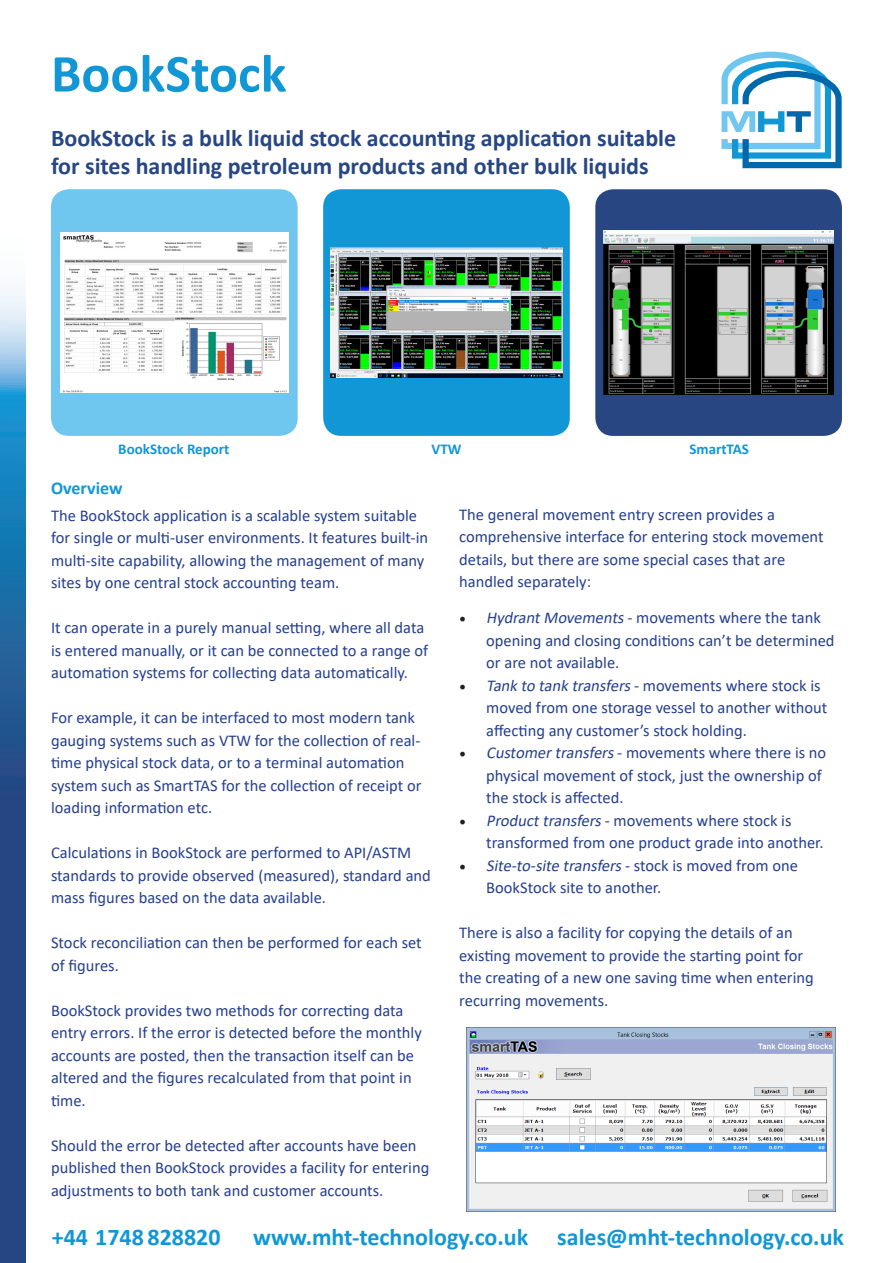
<style>
.page{position:relative;width:893px;height:1263px;background:#fff}
.page>*{position:absolute;margin:0;border:0;box-sizing:border-box;transform-origin:0 0}
.t1{font:700 54px "Calibri";color:#1197d6}
.t2{font:700 24px/28.8px "Calibri";color:#274682}
.t3{font:700 24px "Calibri";color:#1197d6}
.t4{font:700 18px "Calibri";color:#1197d6}
.t5{font:16.5px/22.5px "Calibri";color:#253f8e}
.t6{font:700 15px "Calibri";color:#1197d6}
.s1{font-family:"Minion Pro";font-size:18px;color:#231f20}
.s2{font-style:italic}
</style>
<div class="page">
<svg style="left:0;top:289px;width:26px;height:974px;background:#31669e"></svg>
<svg style="left:721px;top:51px;width:121px;height:118px"></svg>
<div style="left:51px;top:189px;width:247px;height:247px;background:#6fc6ef;border-radius:18px"></div>
<div style="left:323px;top:189px;width:247px;height:247px;background:#1197d6;border-radius:18px"></div>
<div style="left:595px;top:189px;width:247px;height:247px;background:#274682;border-radius:18px"></div>
<img style="left:330px;top:247px;width:232px;height:131px">
<img style="left:61px;top:233px;width:227px;height:159px">
<img style="left:466px;top:1027px;width:369px;height:185px">
<img style="left:604px;top:230px;width:229px;height:165px">
<p class="t1" style="left:51px;top:35px;width:237px">BookStock</p>
<h2 class="t2" style="left:51px;top:123px;width:627px">BookStock is a bulk liquid stock accounting application suitable for sites handling petroleum products and other bulk liquids</h2>
<p class="t6" style="left:118px;top:438px;width:113px">BookStock Report</p>
<p class="t6" style="left:432px;top:438px;width:31px">VTW</p>
<p class="t6" style="left:689px;top:438px;width:61px">SmartTAS</p>
<p class="t4" style="left:51px;top:475px;width:73px">Overview</p>
<p class="t5" style="left:51px;top:504px;width:379px">The BookStock application is a scalable system suitable for single or multi-user environments. It features built-in multi-site capability, allowing the management of many sites by one central stock accounting team.</p>
<p class="t5" style="left:51px;top:616px;width:379px">It can operate in a purely manual setting, where all data is entered manually, or it can be connected to a range of automation systems for collecting data automatically.</p>
<p class="t5" style="left:51px;top:706px;width:372px">For example, it can be interfaced to most modern tank gauging systems such as VTW for the collection of real&shy;time physical stock data, or to a terminal automation system such as SmartTAS for the collection of receipt or loading information etc.</p>
<p class="t5" style="left:51px;top:841px;width:381px">Calculations in BookStock are performed to API/ASTM standards to provide observed (measured), standard and mass figures based on the data available.</p>
<p class="t5" style="left:51px;top:931px;width:372px">Stock reconciliation can then be performed for each set of figures.</p>
<p class="t5" style="left:51px;top:999px;width:372px">BookStock provides two methods for correcting data entry errors. If the error is detected before the monthly accounts are posted, then the transaction itself can be altered and the figures recalculated from that point in time.</p>
<p class="t5" style="left:51px;top:1134px;width:380px">Should the error be detected after accounts have been published then BookStock provides a facility for entering adjustments to both tank and customer accounts.</p>
<p class="t5" style="left:459px;top:502px;width:366px">The general movement entry screen provides a comprehensive interface for entering stock movement details, but there are some special cases that are handled separately:</p>
<p class="t5" style="left:486px;top:606px;width:350px;text-indent:-27px"><span class="s1">•</span> <span class="s2">HydrantMovements</span>- movements where the tank opening and closing conditions can’t be determined or are not available.</p>
<p class="t5" style="left:486px;top:673px;width:343px;text-indent:-27px"><span class="s1">•</span> <span class="s2">Tank to tank transfers</span>- movements where stock is moved from one storage vessel to another without affecting any customer’s stock holding.</p>
<p class="t5" style="left:486px;top:741px;width:342px;text-indent:-27px"><span class="s1">•</span> <span class="s2">Customertransfers</span>- movements where there is no physical movement of stock, just the ownership of the stock is affected.</p>
<p class="t5" style="left:486px;top:808px;width:339px;text-indent:-27px"><span class="s1">•</span> <span class="s2">Producttransfers</span>- movements where stock is transformed from one product grade into another.</p>
<p class="t5" style="left:486px;top:853px;width:313px;text-indent:-27px"><span class="s1">•</span> <span class="s2">Site-to-site transfers</span>- st o c k i s m ove d fro m o n e<br>BookStock site to another.</p>
<p class="t5" style="left:459px;top:921px;width:356px">There is also a facility for copying the details of an existing movement to provide the starting point for the creating of a new one saving time when entering recurring movements.</p>
<p class="t3" style="left:52px;top:1220px;width:170px">+44 1748 828820</p>
<p class="t3" style="left:253px;top:1220px;width:592px">www.mht-technology.co.uk sales@mht-technology.co.uk</p>
</div>
